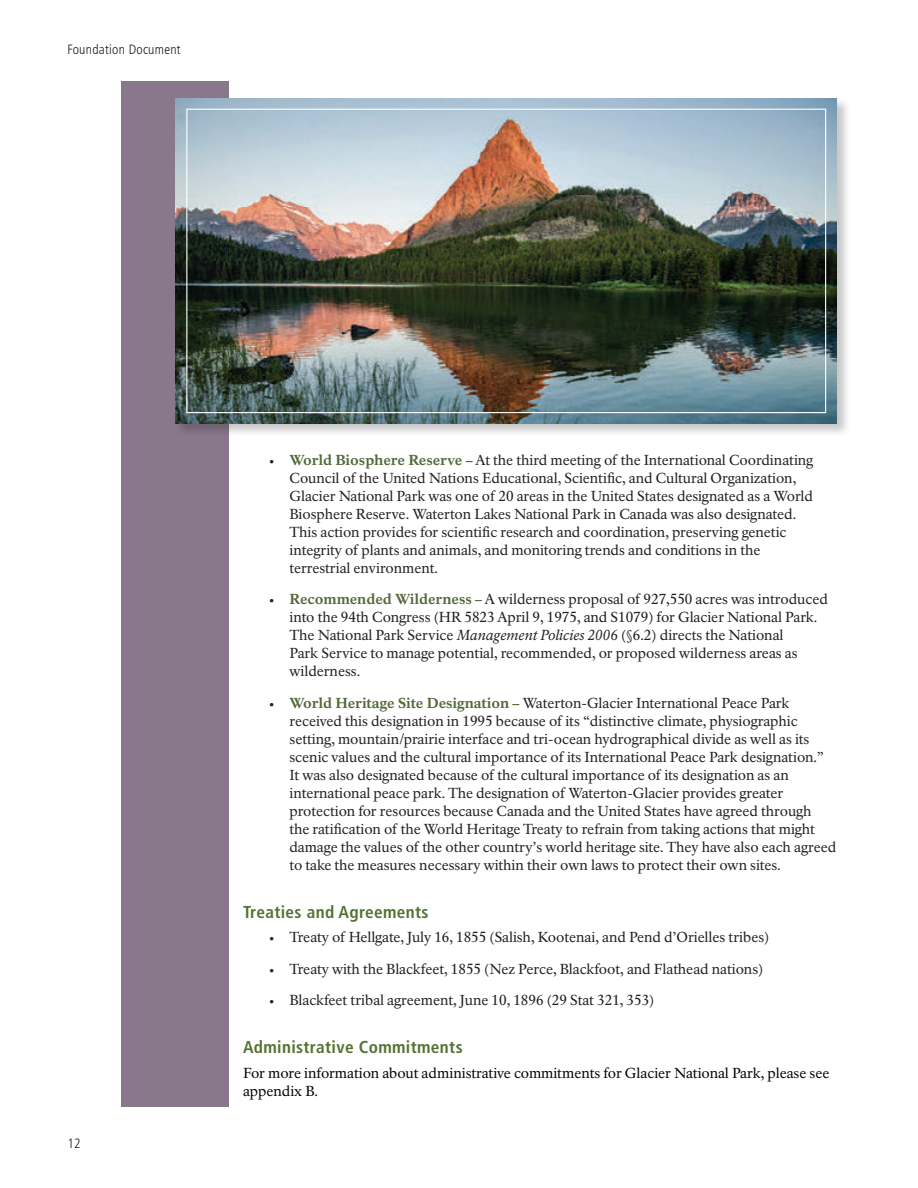
<style>
.page{position:relative;width:918px;height:1188px;background:#fff}
.page>*{position:absolute;margin:0;border:0;box-sizing:border-box;transform-origin:0 0}
.t1{font:700 condensed 17.25px "Frutiger LT Std";letter-spacing:.02em;color:#547234}
.t2{font:14.25px/18px "NPS Rawlinson OT";letter-spacing:-.005em;color:#231f20}
.t3{font:14.25px/18px "NPS Rawlinson OT";letter-spacing:-.005em;color:#040503}
.t4{font:300 condensed 13.5px "Frutiger LT Std";letter-spacing:.02em;color:#231f20}
.s1{font-family:"Frutiger LT Std";font-weight:900}
.s2{font-weight:800;color:#54683a}
.s3{font-style:italic}
</style>
<div class="page">
<div style="left:122px;top:81px;width:108px;height:1026px;background:#89778b"></div>
<div style="left:174px;top:97px;width:677px;height:340px;background:#231f20;opacity:.25"></div>
<img style="left:176px;top:98px;width:661px;height:325px">
<p class="t4" style="left:68px;top:42px;width:115px">Foundation Document</p>
<p class="t4" style="left:68px;top:1135px;width:15px">12</p>
<p class="t2" style="left:289px;top:451px;width:525px;text-indent:-20px"><span class="s1">·</span> <span class="s2">World Biosphere Reserve –</span> At the third meeting of the International Coordinating Council of the United Nations Educational, Scientific, and Cultural Organization, Glacier National Park was one of 20 areas in the United States designated as a World Biosphere Reserve. Waterton Lakes National Park in Canada was also designated.<br>This action provides for scientific research and coordination, preserving genetic integrity of plants and animals, and monitoring trends and conditions in the terrestrial environment.</p>
<p class="t2" style="left:289px;top:591px;width:540px;text-indent:-20px"><span class="s1">·</span> <span class="s2">Recommended Wilderness –</span> A wilderness proposal of 927,550 acres was introduced into the 94th Congress (HR 5823 April 9, 1975, and S1079) for Glacier National Park.<br>The National Park Service <span class="s3">Management Policies 2006</span> (§6.2) directs the National<br>Park Service to manage potential, recommended, or proposed wilderness areas as wilderness.</p>
<p class="t2" style="left:289px;top:694px;width:548px;text-indent:-20px"><span class="s1">·</span> <span class="s2">World Heritage Site Designation –</span> Waterton-Glacier International Peace Park received this designation in 1995 because of its “distinctive climate, physiographic setting, mountain/prairie interface and tri-ocean hydrographical divide as well as its scenic values and the cultural importance of its International Peace Park designation.” It was also designated because of the cultural importance of its designation as an international peace park. The designation of Waterton-Glacier provides greater protection for resources because Canada and the United States have agreed through<br>the ratification of the World Heritage Treaty to refrain from taking actions that might damage the values of the other country’s world heritage site. They have also each agreed to take the measures necessary within their own laws to protect their own sites.</p>
<h4 class="t1" style="left:243px;top:901px;width:187px">Treaties and Agreements</h4>
<p class="t2" style="left:269px;top:928px;width:502px"><span class="s1">·</span> Treaty of Hellgate, July 16, 1855 (Salish, Kootenai, and Pend d’Orielles tribes)</p>
<p class="t2" style="left:269px;top:960px;width:496px"><span class="s1">·</span> Treaty with the Blackfeet, 1855 (Nez Perce, Blackfoot, and Flathead nations)</p>
<p class="t2" style="left:269px;top:992px;width:387px"><span class="s1">·</span> Blackfeet tribal agreement, June 10, 1896 (29 Stat 321, 353)</p>
<h4 class="t1" style="left:243px;top:1037px;width:221px">Administrative Commitments</h4>
<p class="t3" style="left:243px;top:1064px;width:588px">For more information about administrative commitments for Glacier National Park, please see appendix B.</p>
</div>
